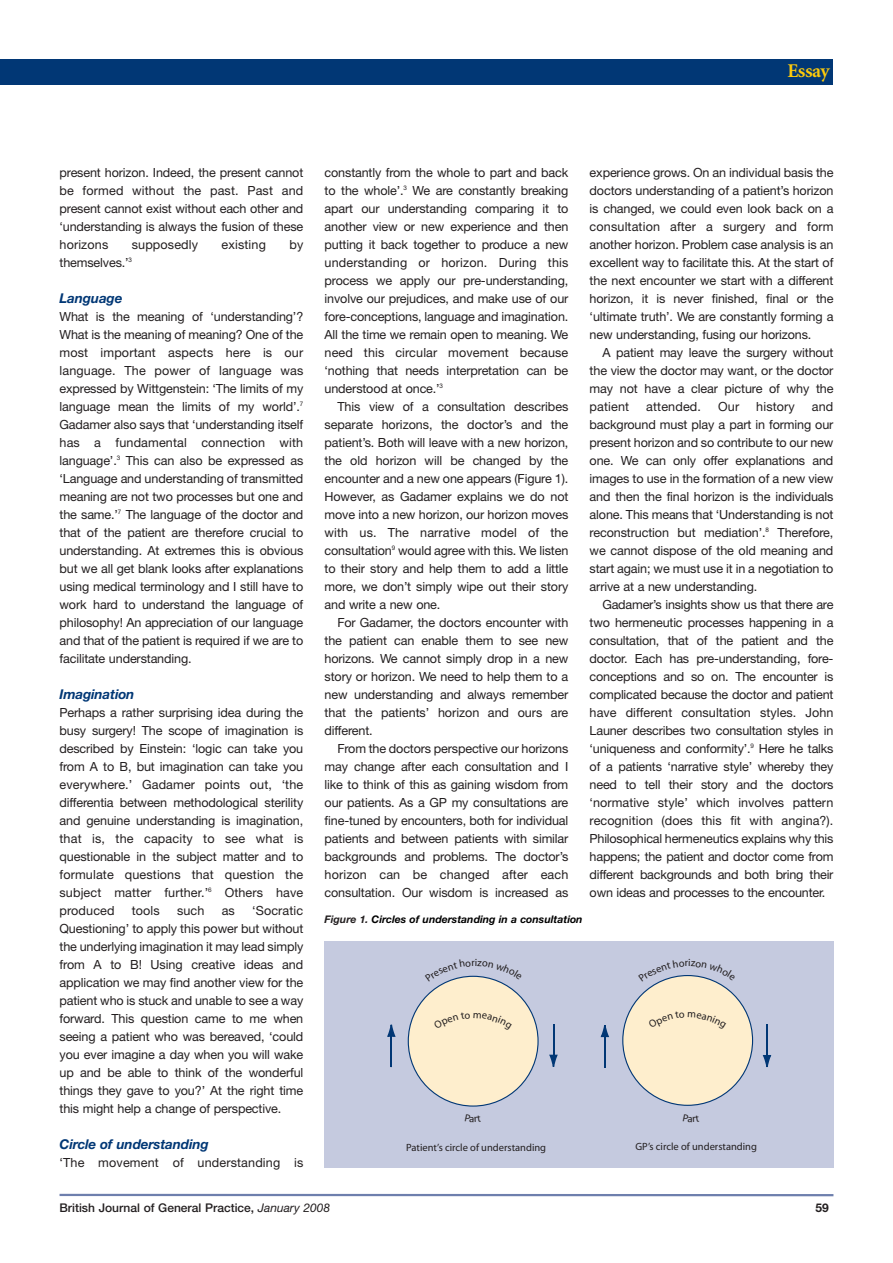
<style>
.page{position:relative;width:893px;height:1263px;background:#fff}
.page>*{position:absolute;margin:0;border:0;box-sizing:border-box;transform-origin:0 0}
.t1{font:700 19.5px "Minion";letter-spacing:-.02em;color:#feca0a}
.t2{font:italic 700 13.5px "Helvetica Neue";letter-spacing:-.01em;color:#013775}
.t3{font:12.6px/18px "Helvetica Neue";letter-spacing:-.01em;color:#231f20;text-align:justify}
.t4{font:12.6px "Helvetica Neue";letter-spacing:.01em;color:#231f20}
.t5{font:500 12px "Helvetica Neue";color:#231f20}
.t6{font:700 12px "Helvetica Neue";color:#231f20}
.t7{font:10.5px "Myriad";color:#231f20}
.t8{font:italic 700 10.5px "Helvetica Neue";color:#000}
.s1{font-size:12.75px}
.s2{color:#231f20}
.s3{font-weight:400;font-style:italic}
</style>
<div class="page">
<div style="left:325px;top:942px;width:508px;height:225px;background:#c5cadf"></div>
<hr style="left:553px;top:1024px;width:1px;height:34px;background:#013775">
<svg style="left:549px;top:1055px;width:9px;height:12px"></svg>
<hr style="left:390px;top:1033px;width:2px;height:34px;background:#013775">
<svg style="left:387px;top:1025px;width:9px;height:12px"></svg>
<hr style="left:766px;top:1025px;width:2px;height:33px;background:#013775">
<svg style="left:763px;top:1055px;width:8px;height:12px"></svg>
<hr style="left:604px;top:1034px;width:1px;height:33px;background:#013775">
<svg style="left:601px;top:1025px;width:8px;height:12px"></svg>
<div style="left:0;top:60px;width:833px;height:25px;background:#013775"></div>
<hr style="left:60px;top:1194px;width:773px;height:2px;background:#6e7fad">
<svg style="left:622px;top:975px;width:131px;height:131px"></svg>
<svg style="left:408px;top:975px;width:131px;height:131px"></svg>
<h1 class="t1" style="left:787px;top:63px;width:44px">Essay</h1>
<p class="t3" style="left:60px;top:165px;width:245px">present horizon. Indeed, the present cannot be formed without the past. Past and present cannot exist without each other and ‘understanding is always the fusion of these horizons</p>
<p class="t4" style="left:132px;top:240px;width:68px">supposedly</p>
<p class="t4" style="left:222px;top:240px;width:46px">existing</p>
<p class="t3" style="left:289px;top:237px;width:15px">by</p>
<p class="t3" style="left:60px;top:255px;width:74px">themselves.’<sup>3</sup></p>
<p class="t2" style="left:60px;top:293px;width:64px">Language</p>
<p class="t3" style="left:60px;top:309px;width:245px">What is the meaning of ‘understanding’?<br>What is the meaning of meaning? One of the most important aspects here is our language. The power of language was expressed by Wittgenstein: ‘The limits of my language mean the limits of my world’.<sup>7<br></sup>Gadamer also says that ‘understanding itself has a fundamental connection with language’.<sup>3</sup> This can also be expressed as ‘Language and understanding of transmitted meaning are not two processes but one and the same.’<sup>7</sup> The language of the doctor and that of the patient are therefore crucial to understanding. At extremes this is obvious but we all get blank looks after explanations using medical terminology and I still have to work hard to understand the language of philosophy! An appreciation of our language and that of the patient is required if we are to facilitate understanding.</p>
<p class="t2" style="left:60px;top:689px;width:76px">Imagination</p>
<p class="t3" style="left:60px;top:705px;width:245px">Perhaps a rather surprising idea during the busy surgery! The scope of imagination is described by Einstein: ‘logic can take you from A to B, but imagination can take you everywhere.’ Gadamer points out, ‘the differentia between methodological sterility and genuine understanding is imagination, that is, the capacity to see what is questionable in the subject matter and to formulate questions that question the subject matter further.’<sup>6</sup> Others have produced</p>
<p class="t3" style="left:60px;top:903px;width:245px;text-indent:193px">‘Socratic Questioning’ to apply this power but without the underlying imagination it may lead simply from A to B! Using creative ideas and application we may find another view for the patient who is stuck and unable to see a way forward. This question came to me when seeing a patient who was bereaved, ‘could you ever imagine a day when you will wake up and be able to think of the wonderful things they gave to you?’ At the right time this might help a change of perspective.</p>
<p class="t2" style="left:60px;top:1139px;width:151px">Circle of understanding</p>
<p class="t4" style="left:60px;top:1158px;width:245px"><span class="s1">‘</span>The movement of understanding is</p>
<p class="t3" style="left:132px;top:903px;width:30px">tools</p>
<p class="t3" style="left:177px;top:903px;width:29px">such</p>
<p class="t3" style="left:222px;top:903px;width:15px">as</p>
<p class="t3" style="left:325px;top:165px;width:245px">constantly from the whole to part and back to the whole’.<sup>3</sup> We are constantly breaking apart our understanding comparing it to another view or new experience and then putting it back together to produce a new understanding or horizon. During this process we apply our pre-understanding, involve our prejudices, and make use of our fore-conceptions, language and imagination.<br>All the time we remain open to meaning. We need this circular movement because ‘nothing that needs interpretation can be understood at once.’<sup>3</sup></p>
<p class="t3" style="left:325px;top:399px;width:245px;text-indent:13px">This view of a consultation describes separate horizons, the doctor’s and the patient’s. Both will leave with a new horizon, the old horizon will be changed by the encounter and a new one appears (Figure 1).<br>However, as Gadamer explains we do not move into a new horizon, our horizon moves with us. The narrative model of the consultation<sup>9</sup> would agree with this. We listen to their story and help them to add a little more, we don’t simply wipe out their story and write a new one.</p>
<p class="t3" style="left:325px;top:615px;width:245px;text-indent:13px">For Gadamer, the doctors encounter with the patient can enable them to see new horizons. We cannot simply drop in a new story or horizon. We need to help them to a new understanding and always remember that the patients’ horizon and ours are different.</p>
<p class="t3" style="left:325px;top:741px;width:245px;text-indent:13px">From the doctors perspective our horizons may change after each consultation and I like to think of this as gaining wisdom from our patients. As a GP my consultations are fine-tuned by encounters, both for individual patients and between patients with similar backgrounds and problems. The doctor’s horizon can be changed after each consultation. Our wisdom is increased as</p>
<p class="t3" style="left:590px;top:165px;width:245px">experience grows. On an individual basis the doctors understanding of a patient’s horizon is changed, we could even look back on a consultation after a surgery and form another horizon. Problem case analysis is an excellent way to facilitate this. At the start of the next encounter we start with a different horizon, it is never finished, final or the ‘ultimate truth’. We are constantly forming a new understanding, fusing our horizons.</p>
<p class="t3" style="left:590px;top:345px;width:245px;text-indent:13px">A patient may leave the surgery without the view the doctor may want, or the doctor may not have a clear picture of why the patient</p>
<p class="t4" style="left:646px;top:402px;width:56px">attended.</p>
<p class="t3" style="left:718px;top:399px;width:23px">Our</p>
<p class="t4" style="left:756px;top:402px;width:40px">history</p>
<p class="t3" style="left:590px;top:399px;width:245px;text-indent:222px">and background must play a part in forming our present horizon and so contribute to our new one. We can only offer explanations and images to use in the formation of a new view and then the final horizon is the individuals alone. This means that ‘Understanding is not reconstruction but mediation’.<sup>8</sup> Therefore, we cannot dispose of the old meaning and start again; we must use it in a negotiation to arrive at a new understanding.</p>
<p class="t3" style="left:590px;top:597px;width:245px;text-indent:13px">Gadamer’s insights show us that there are two hermeneutic processes happening in a consultation, that of the patient and the doctor. Each has pre-understanding, fore&shy;conceptions and so on. The encounter is complicated because the doctor and patient have different consultation styles. John Launer describes two consultation styles in ‘uniqueness and conformity’.<sup>9</sup> Here he talks of a patients ‘narrative style’ whereby they need to tell their story and the doctors ‘normative style’ which involves pattern recognition (does this fit with angina?).<br>Philosophical hermeneutics explains why this happens; the patient and doctor come from different backgrounds and both bring their own ideas and processes to the encounter.</p>
<p class="t8" style="left:325px;top:915px;width:260px"><span class="s2">Figure 1.</span> Circles of understanding in a consultation</p>
<p class="t7" style="left:406px;top:1143px;width:141px">Patient’s circle of understanding</p>
<p class="t7" style="left:635px;top:1143px;width:123px">GP’s circle of understanding</p>
<p class="t5" style="left:60px;top:1203px;width:272px">British Journal of General Practice, <span class="s3">January 2008</span></p>
<p class="t6" style="left:816px;top:1203px;width:15px">59</p>
</div>
